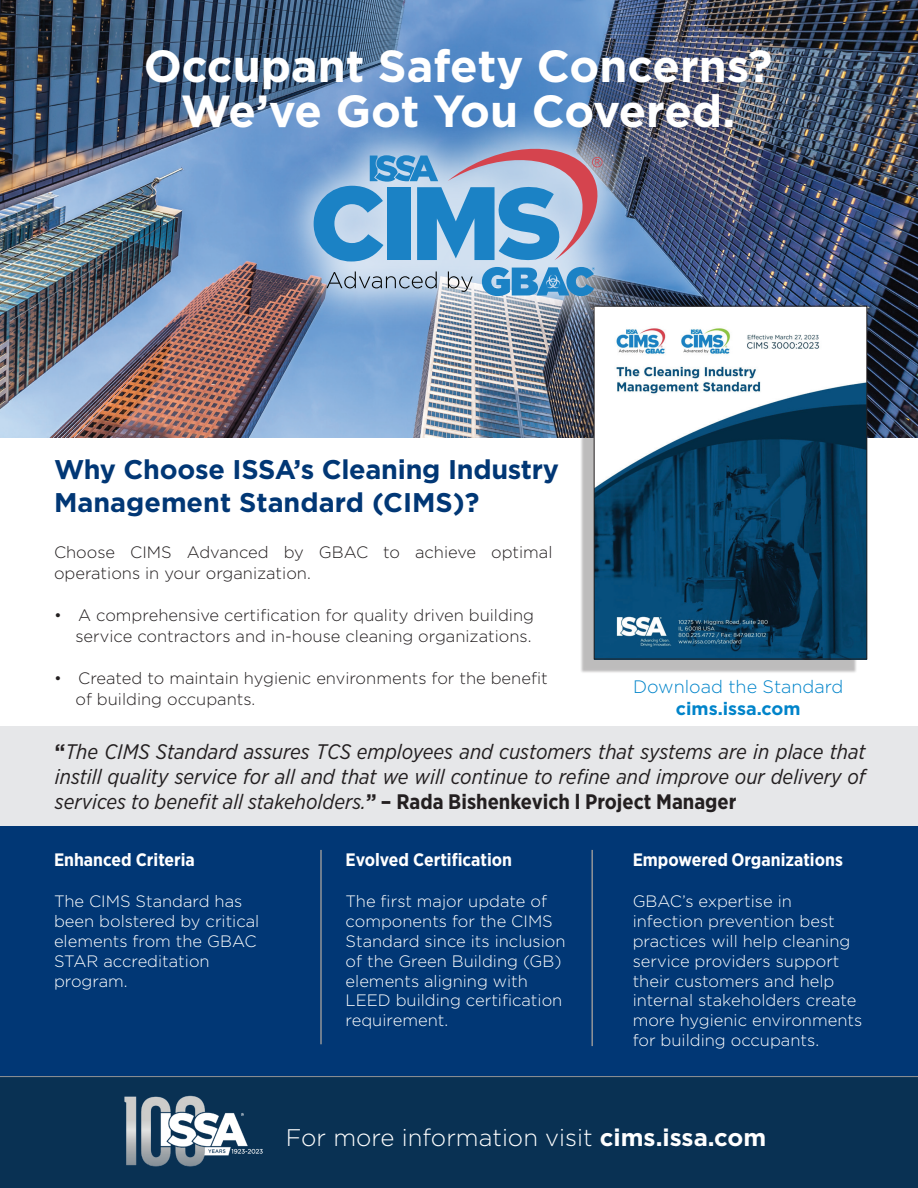
<style>
.page{position:relative;width:918px;height:1188px;background:#fff}
.page>*{position:absolute;margin:0;border:0;box-sizing:border-box;transform-origin:0 0}
.t1{font:700 45px/45px "Gotham";color:#fff;text-align:center}
.t2{font:700 27px/32.4px "Gotham";letter-spacing:-.01em;color:#013775}
.t3{font:300 24px "Gotham";color:#fff}
.t4{font:italic 21px/25.2px "Gotham Narrow";color:#231f20;text-align:justify}
.t5{font:700 18px "Gotham Narrow";color:#fff}
.t6{font:300 18px "Gotham";color:#0084ca}
.t7{font:700 18px "Gotham";color:#0084ca}
.t8{font:300 16.5px/19.8px "Gotham";color:#fff}
.t9{font:300 16.5px/21px "Gotham";color:#231f20}
.s1{font-weight:700;font-style:normal}
.s2{font-weight:700}
</style>
<div class="page">
<div style="left:0;top:826px;width:918px;height:250px;background:#013775"></div>
<img style="left:0;top:0;width:918px;height:437px">
<div style="left:580px;top:316px;width:277px;height:357px;background:#231f20;opacity:.3"></div>
<img style="left:596px;top:308px;width:269px;height:349px">
<div style="left:594px;top:306px;width:273px;height:353px;border:1px solid #231f20"></div>
<div style="left:0;top:726px;width:918px;height:100px;background:#e6e7e9"></div>
<div style="left:0;top:1076px;width:918px;height:112px;background:#093153"></div>
<div style="left:270px;top:105px;width:375px;height:235px;background:#fff;opacity:.75"></div>
<svg style="left:482px;top:267px;width:113px;height:29px"></svg>
<svg style="left:314px;top:149px;width:289px;height:112px"></svg>
<svg style="left:326px;top:272px;width:111px;height:16px"></svg>
<svg style="left:448px;top:272px;width:25px;height:20px"></svg>
<hr style="left:591px;top:850px;width:2px;height:196px;background:#939598">
<hr style="left:320px;top:850px;width:2px;height:194px;background:#939598">
<img style="left:121px;top:1094px;width:145px;height:73px">
<h1 class="t1" style="left:144px;top:44px;width:630px">Occupant Safety Concerns?<br>We’ve Got You Covered.</h1>
<h2 class="t2" style="left:54px;top:453px;width:507px">Why Choose ISSA’s Cleaning Industry<br>Management Standard (CIMS)?</h2>
<p class="t9" style="left:54px;top:542px;width:500px">Choose CIMS Advanced by GBAC to achieve optimal operations in your organization.</p>
<p class="t9" style="left:54px;top:605px;width:482px;text-align:right">• A comprehensive certification for quality driven building service contractors and in-house cleaning organizations.</p>
<p class="t9" style="left:75px;top:668px;width:474px;text-indent:-21px">• Created to maintain hygienic environments for the benefit of building occupants.</p>
<p class="t6" style="left:633px;top:675px;width:212px">Download the Standard</p>
<p class="t7" style="left:676px;top:696px;width:126px">cims.issa.com</p>
<p class="t4" style="left:55px;top:738px;width:812px"><span class="s1">“</span>The CIMS Standard assures TCS employees and customers that systems are in place that instill quality service for all and that we will continue to refine and improve our delivery of services to benefit all stakeholders.<span class="s1">” – Rada Bishenkevich l Project Manager</span></p>
<p class="t5" style="left:54px;top:848px;width:142px">Enhanced Criteria</p>
<p class="t8" style="left:54px;top:891px;width:207px">The CIMS Standard has been bolstered by critical elements from the GBAC<br>STAR accreditation program.</p>
<p class="t5" style="left:346px;top:848px;width:168px">Evolved Certification</p>
<p class="t8" style="left:346px;top:891px;width:221px">The first major update of components for the CIMS<br>Standard since its inclusion of the Green Building (GB) elements aligning with<br>LEED building certification requirement.</p>
<p class="t5" style="left:633px;top:848px;width:212px">Empowered Organizations</p>
<p class="t8" style="left:633px;top:891px;width:231px">GBAC’s expertise in infection prevention best practices will help cleaning service providers support their customers and help internal stakeholders create more hygienic environments for building occupants.</p>
<h3 class="t3" style="left:286px;top:1122px;width:482px">For more information visit <span class="s2">cims.issa.com</span></h3>
</div>
